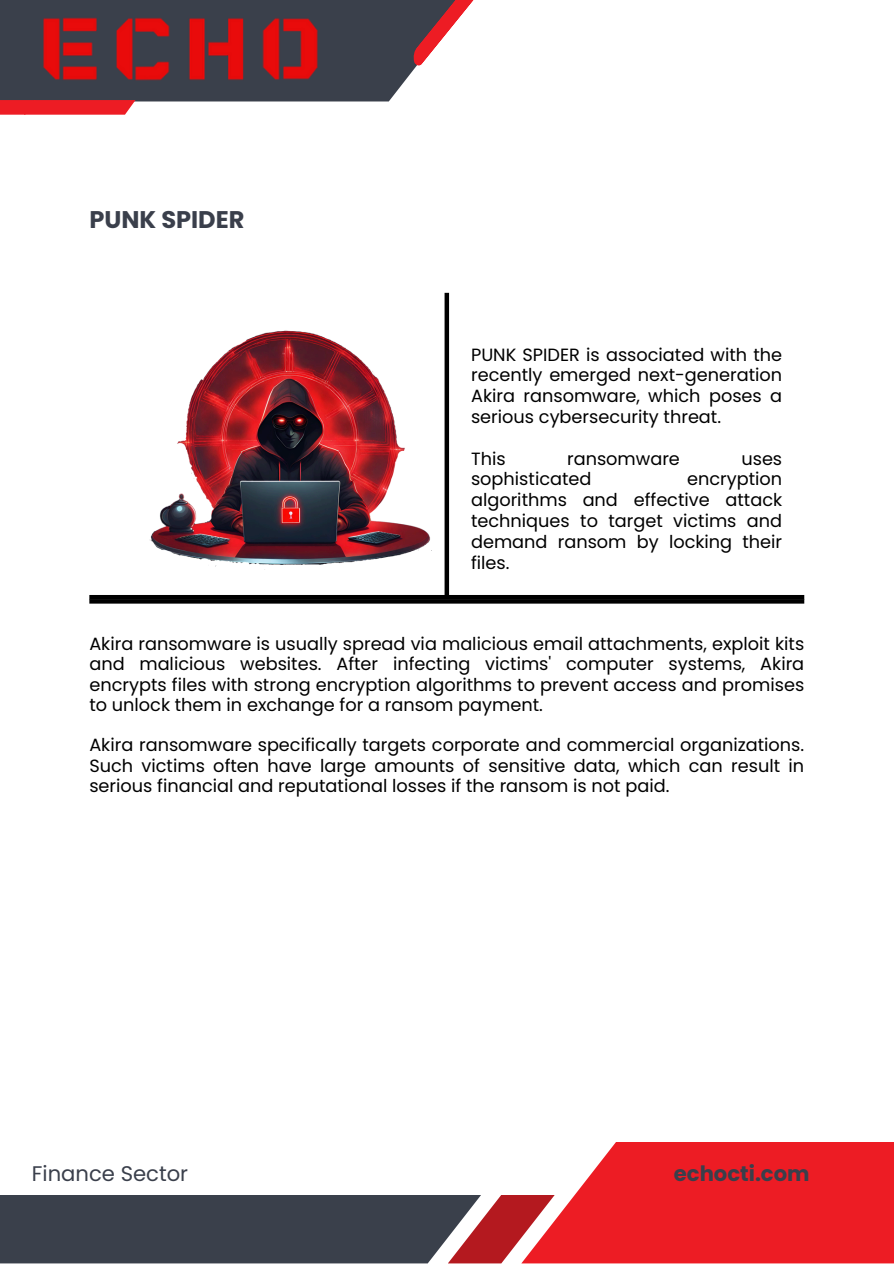
<style>
.page{position:relative;width:894px;height:1264px;background:#fff}
.page>*{position:absolute;margin:0;border:0;box-sizing:border-box;transform-origin:0 0}
.t1{font:700 24px "Poppins";color:#3a3f4b}
.t2{font:21.15px "Poppins";color:#3a3f4b}
.t3{font:700 21.15px "Poppins";color:#3a3f4b}
.t4{font:17.7px/20.9px "Poppins";color:#000;text-align:justify}
</style>
<div class="page">
<div style="left:554px;top:1142px;width:339px;height:121px;background:#ed1c24"></div>
<svg style="left:0;top:1195px;width:554px;height:68px;background:#554851"></svg>
<div style="left:0;top:0;width:417px;height:101px;background:#3a404b"></div>
<img style="left:40px;top:15px;width:281px;height:67px">
<svg style="left:412px;top:0;width:62px;height:66px"></svg>
<div style="left:0;top:100px;width:36px;height:15px;background:#ed1c24"></div>
<svg style="left:24px;top:100px;width:111px;height:15px;background:#ed2a31"></svg>
<img style="left:150px;top:330px;width:280px;height:240px">
<div style="left:444px;top:293px;width:5px;height:304px;background:#000"></div>
<hr style="left:89px;top:595px;width:715px;height:4px;background:#000">
<svg style="left:89px;top:599px;width:715px;height:4px;background:#030303"></svg>
<p class="t1" style="left:89px;top:202px;width:157px">PUNK SPIDER</p>
<p class="t4" style="left:471px;top:344px;width:312px">PUNK SPIDER is associated with the recently emerged next-generation Akira ransomware, which poses a serious cybersecurity threat.</p>
<p class="t4" style="left:471px;top:448px;width:36px">This</p>
<p class="t4" style="left:567px;top:448px;width:114px">ransomware</p>
<p class="t4" style="left:741px;top:448px;width:42px">uses</p>
<p class="t4" style="left:471px;top:469px;width:122px">sophisticated</p>
<p class="t4" style="left:471px;top:469px;width:312px;text-indent:216px">encryption algorithms and effective attack techniques to target victims and demand ransom by locking their files.</p>
<h1 class="t4" style="left:89px;top:633px;width:716px;line-height:20.2px">Akira ransomware is usually spread via malicious email attachments, exploit kits and malicious websites. After infecting victims' computer systems, Akira encrypts files with strong encryption algorithms to prevent access and promises to unlock them in exchange for a ransom payment.</h1>
<p class="t4" style="left:89px;top:735px;width:716px;line-height:20.2px">Akira ransomware specifically targets corporate and commercial organizations.<br>Such victims often have large amounts of sensitive data, which can result in serious financial and reputational losses if the ransom is not paid.</p>
<h2 class="t2" style="left:32px;top:1158px;width:158px">Finance Sector</h2>
<h3 class="t3" style="left:673px;top:1158px;width:137px">echocti.com</h3>
</div>
